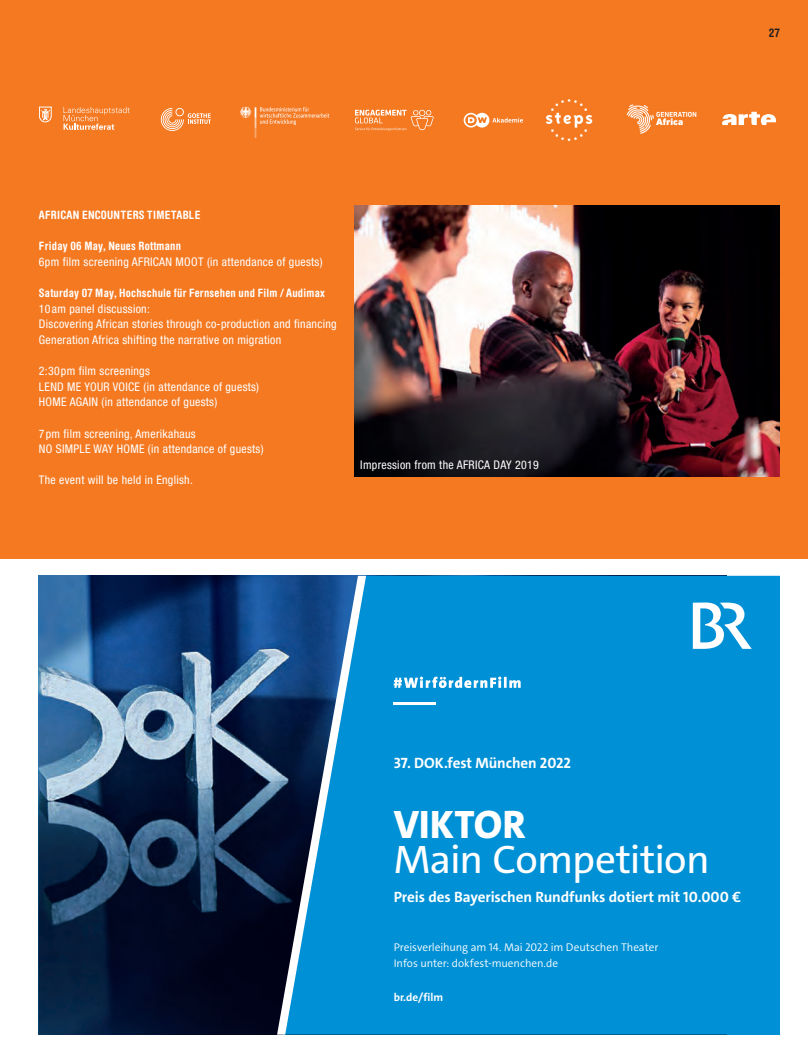
<style>
.page{position:relative;width:808px;height:1063px;background:#fff}
.page>*{position:absolute;margin:0;border:0;box-sizing:border-box;transform-origin:0 0}
.t1{font:40px "The Sans C4 s";letter-spacing:-.02em;color:#fff}
.t2{font:800 40px "The Sans C4 s";color:#fff}
.t3{font:700 15px "The Sans C4 s";letter-spacing:-.005em;color:#fff}
.t4{font:condensed 11.88px/15.6px "Helvetica Neue LT Pro";letter-spacing:.025em;color:#fff}
.t5{font:700 condensed 11.88px "Helvetica Rounded LT Pro";color:#231f20}
.t6{font:700 condensed 11.5px "Helvetica Rounded LT Pro";letter-spacing:.02em;color:#fff}
.t7{font:300 11.25px/16.2px "The Sans C4 s";letter-spacing:-.005em;color:#fff}
.t8{font:700 11.25px "The Sans C4 s";color:#fff}
</style>
<div class="page">
<div style="left:0;top:0;width:808px;height:558px;background:#f47921"></div>
<img style="left:355px;top:206px;width:425px;height:271px">
<svg style="left:161px;top:108px;width:50px;height:23px"></svg>
<svg style="left:355px;top:110px;width:79px;height:21px"></svg>
<img style="left:239px;top:106px;width:91px;height:32px">
<img style="left:545px;top:99px;width:48px;height:43px">
<svg style="left:722px;top:112px;width:54px;height:13px"></svg>
<svg style="left:464px;top:113px;width:59px;height:15px"></svg>
<img style="left:626px;top:104px;width:71px;height:30px">
<img style="left:40px;top:576px;width:237px;height:459px">
<img style="left:39px;top:576px;width:1px;height:459px">
<div style="left:366px;top:576px;width:414px;height:459px;background:#0090d5"></div>
<svg style="left:693px;top:603px;width:59px;height:46px"></svg>
<svg style="left:394px;top:677px;width:127px;height:11px"></svg>
<hr style="left:394px;top:703px;width:42px;height:2px;background:#fff">
<svg style="left:277px;top:576px;width:89px;height:459px;background:#1c6da1"></svg>
<svg style="left:64px;top:107px;width:66px;height:23px"></svg>
<svg style="left:39px;top:107px;width:13px;height:15px"></svg>
<p class="t6" style="left:39px;top:208px;width:163px">AFRICAN ENCOUNTERS TIMETABLE</p>
<p class="t6" style="left:39px;top:239px;width:144px">Friday 06 May, Neues Rottmann</p>
<p class="t4" style="left:39px;top:253px;width:285px">6pm film screening AFRICAN MOOT (in attendance of guests)</p>
<p class="t6" style="left:39px;top:286px;width:287px">Saturday 07 May, Hochschule für Fernsehen und Film / Audimax</p>
<p class="t4" style="left:39px;top:300px;width:299px">10am panel discussion:<br>Discovering African stories through co-production and financing<br>Generation Africa shifting the narrative on migration</p>
<p class="t4" style="left:39px;top:363px;width:222px">2:30pm film screenings<br>LEND ME YOUR VOICE (in attendance of guests)<br>HOME AGAIN (in attendance of guests)</p>
<p class="t4" style="left:39px;top:425px;width:226px">7pm film screening, Amerikahaus<br>NO SIMPLE WAY HOME (in attendance of guests)</p>
<p class="t4" style="left:39px;top:472px;width:155px">The event will be held in English.</p>
<p class="t4" style="left:360px;top:457px;width:180px">Impression from the AFRICA DAY 2019</p>
<p class="t5" style="left:769px;top:26px;width:12px">27</p>
<p class="t3" style="left:394px;top:753px;width:179px">37. DOK.fest München 2022</p>
<h1 class="t2" style="left:394px;top:799px;width:133px">VIKTOR</h1>
<h1 class="t1" style="left:394px;top:834px;width:317px">Main Competition</h1>
<p class="t3" style="left:394px;top:888px;width:349px">Preis des Bayerischen Rundfunks dotiert mit 10.000 €</p>
<p class="t7" style="left:394px;top:939px;width:266px">Preisverleihung am 14. Mai 2022 im Deutschen Theater<br>Infos unter: dokfest-muenchen.de</p>
<p class="t8" style="left:394px;top:990px;width:51px">br.de/film</p>
</div>
